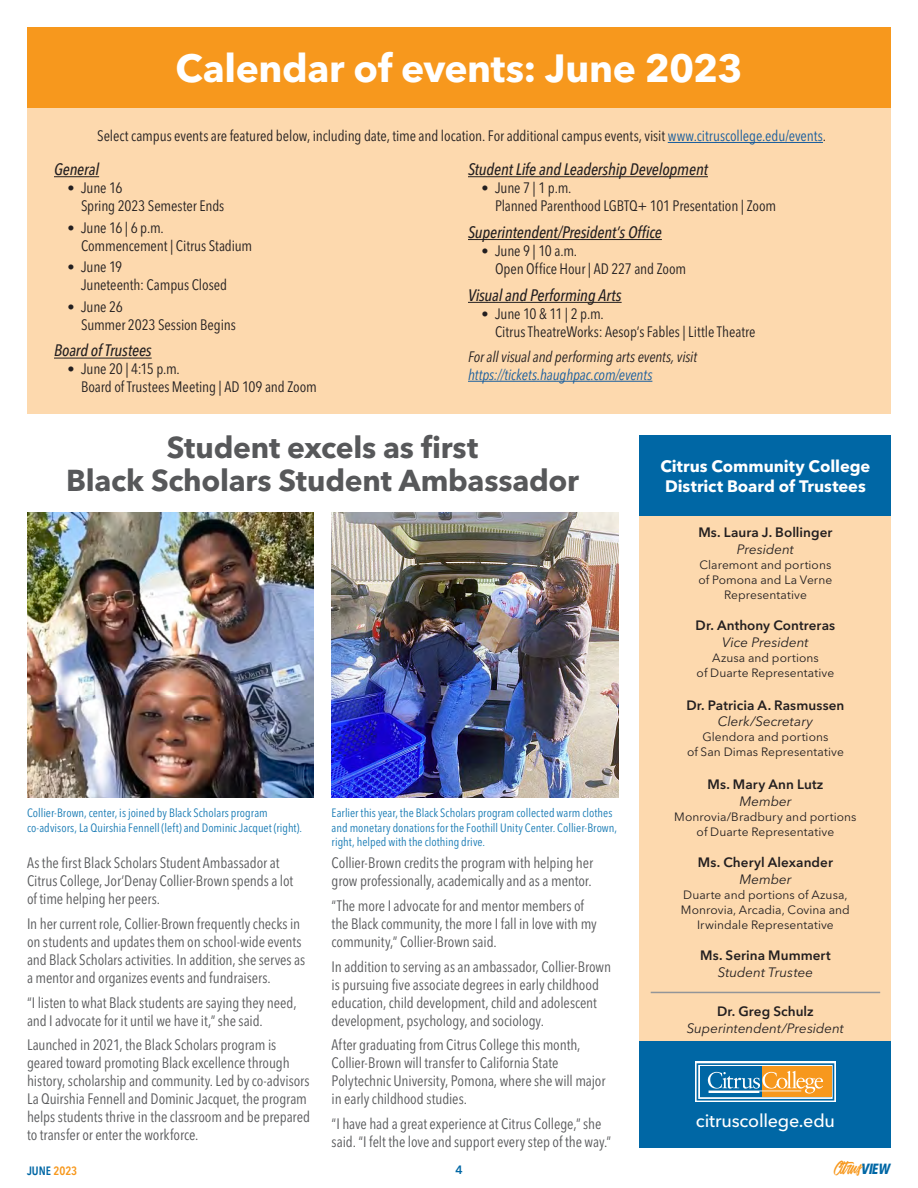
<style>
.page{position:relative;width:918px;height:1188px;background:#fff}
.page>*{position:absolute;margin:0;border:0;box-sizing:border-box;transform-origin:0 0}
.t1{font:700 39px "Avenir Next LT Pro";letter-spacing:-.01em;color:#fff}
.t2{font:700 30px/33px "Avenir Next LT Pro";letter-spacing:-.01em;color:#57585a;text-align:center}
.t3{font:500 18px "Avenir Next LT Pro";letter-spacing:-.01em;color:#fff}
.t4{font:16.65px "Adevale";color:#f7981d}
.t5{font:italic 500 condensed 16.5px "Avenir Next LT Pro";letter-spacing:-.01em;color:#231f20}
.t6{font:700 16.5px/19.5px "Avenir Next LT Pro";color:#fff}
.t7{font:condensed 15px/18px "Avenir Next LT Pro";letter-spacing:-.005em;color:#57585a}
.t8{font:condensed 15px/18px "Avenir Next LT Pro";letter-spacing:-.005em;color:#231f20}
.t9{font:italic condensed 15px/18px "Avenir Next LT Pro";letter-spacing:-.01em;color:#231f20}
.t10{font:600 13.5px/16.5px "Avenir Next LT Pro";letter-spacing:.005em;color:#231f20;text-align:center}
.t11{font:italic 13.5px "Avenir Next LT Pro";letter-spacing:-.005em;color:#231f20}
.t12{font:condensed 12px/14.4px "Avenir Next LT Pro";letter-spacing:.005em;color:#177ab4}
.t13{font:12px/15px "Avenir Next LT Pro";letter-spacing:.005em;color:#231f20;text-align:center}
.t14{font:600 condensed 12px "Avenir Next LT Pro";color:#0067a5}
.t15{font:600 12px "Avenir Next LT Pro";color:#0067a5}
.s1{color:#175d9e}
.s2{font-size:14.25px}
.s3{font-weight:400;font-style:italic}
.s4{color:#f7981d}
.s5{font-family:"Avenir Next LT Pro";font-weight:700;font-style:italic;font-stretch:condensed;font-size:14.7px;color:#0067a5}
</style>
<div class="page">
<div style="left:27px;top:27px;width:864px;height:387px;background:#fdd9ae"></div>
<div style="left:640px;top:435px;width:251px;height:713px;background:#0067a5"></div>
<div style="left:640px;top:516px;width:251px;height:525px;background:#fdd9ae"></div>
<hr style="left:651px;top:992px;width:229px;height:1px;background:#939598">
<svg style="left:695px;top:1062px;width:141px;height:40px"></svg>
<svg style="left:697px;top:1063px;width:137px;height:38px"></svg>
<img style="left:27px;top:513px;width:287px;height:284px">
<img style="left:332px;top:513px;width:286px;height:284px">
<hr style="left:54px;top:176px;width:45px;height:1px;background:#231f20">
<hr style="left:54px;top:358px;width:98px;height:1px;background:#231f20">
<hr style="left:468px;top:176px;width:240px;height:1px;background:#231f20">
<hr style="left:468px;top:239px;width:194px;height:1px;background:#231f20">
<hr style="left:468px;top:302px;width:154px;height:1px;background:#231f20">
<hr style="left:468px;top:381px;width:184px;height:1px;background:#175d9e">
<hr style="left:668px;top:142px;width:155px;height:1px;background:#175d9e">
<div style="left:27px;top:27px;width:864px;height:81px;background:#f7981d"></div>
<p class="t1" style="left:175px;top:45px;width:569px">Calendar of events: June 2023</p>
<p class="t8" style="left:97px;top:127px;width:731px">Select campus events are featured below, including date, time and location. For additional campus events, visit <span class="s1">www.citruscollege.edu/events</span>.</p>
<p class="t5" style="left:54px;top:159px;width:47px">General</p>
<p class="t8" style="left:81px;top:179px;width:145px;text-indent:-14px"><span class="s2">•</span> June 16<br>Spring 2023 Semester Ends</p>
<p class="t8" style="left:81px;top:218px;width:173px;text-indent:-14px"><span class="s2">•</span> June 16 | 6 p.m.<br>Commencement | Citrus Stadium</p>
<p class="t8" style="left:81px;top:258px;width:148px;text-indent:-14px"><span class="s2">•</span> June 19<br>Juneteenth: Campus Closed</p>
<p class="t8" style="left:81px;top:297px;width:156px;text-indent:-14px"><span class="s2">•</span> June 26<br>Summer 2023 Session Begins</p>
<p class="t5" style="left:54px;top:341px;width:99px">Board of Trustees</p>
<p class="t8" style="left:81px;top:360px;width:237px;text-indent:-14px"><span class="s2">•</span> June 20 | 4:15 p.m.<br>Board of Trustees Meeting | AD 109 and Zoom</p>
<p class="t5" style="left:468px;top:159px;width:241px">Student Life and Leadership Development</p>
<p class="t8" style="left:495px;top:179px;width:283px;text-indent:-14px"><span class="s2">•</span> June 7 | 1 p.m.<br>Planned Parenthood LGBTQ+ 101 Presentation | Zoom</p>
<p class="t5" style="left:468px;top:222px;width:195px">Superintendent/President’s Office</p>
<p class="t8" style="left:495px;top:242px;width:193px;text-indent:-14px"><span class="s2">•</span> June 9 | 10 a.m.<br>Open Office Hour | AD 227 and Zoom</p>
<p class="t5" style="left:468px;top:285px;width:155px">Visual and Performing Arts</p>
<p class="t8" style="left:495px;top:304px;width:262px;text-indent:-14px"><span class="s2">•</span> June 10 &amp; 11 | 2 p.m.<br>Citrus TheatreWorks: Aesop’s Fables | Little Theatre</p>
<p class="t9" style="left:468px;top:347px;width:231px">For all visual and performing arts events, visit <span class="s1">https://tickets.haughpac.com/events</span></p>
<p class="t2" style="left:66px;top:431px;width:514px">Student excels as first<br>Black Scholars Student Ambassador</p>
<p class="t12" style="left:27px;top:806px;width:277px">Collier-Brown, center, is joined by Black Scholars program co-advisors, La Quirshia Fennell (left) and Dominic Jacquet (right).</p>
<p class="t12" style="left:332px;top:806px;width:287px">Earlier this year, the Black Scholars program collected warm clothes and monetary donations for the Foothill Unity Center. Collier-Brown, right, helped with the clothing drive.</p>
<p class="t7" style="left:27px;top:854px;width:268px">As the first Black Scholars Student Ambassador at<br>Citrus College, Jor’Denay Collier-Brown spends a lot of time helping her peers.</p>
<p class="t7" style="left:27px;top:915px;width:280px">In her current role, Collier-Brown frequently checks in on students and updates them on school-wide events and Black Scholars activities. In addition, she serves as a mentor and organizes events and fundraisers.</p>
<p class="t7" style="left:27px;top:993px;width:271px">“I listen to what Black students are saying they need, and I advocate for it until we have it,” she said.</p>
<p class="t7" style="left:27px;top:1036px;width:285px">Launched in 2021, the Black Scholars program is geared toward promoting Black excellence through history, scholarship and community. Led by co-advisors La Quirshia Fennell and Dominic Jacquet, the program helps students thrive in the classroom and be prepared to transfer or enter the workforce.</p>
<p class="t7" style="left:332px;top:854px;width:263px">Collier-Brown credits the program with helping her grow professionally, academically and as a mentor.</p>
<p class="t7" style="left:332px;top:897px;width:267px">“The more I advocate for and mentor members of the Black community, the more I fall in love with my community,” Collier-Brown said.</p>
<p class="t7" style="left:332px;top:957px;width:281px">In addition to serving as an ambassador, Collier-Brown is pursuing five associate degrees in early childhood education, child development, child and adolescent development, psychology, and sociology.</p>
<p class="t7" style="left:332px;top:1036px;width:275px">After graduating from Citrus College this month, Collier-Brown will transfer to California State Polytechnic University, Pomona, where she will major in early childhood studies.</p>
<p class="t7" style="left:332px;top:1115px;width:281px">“I have had a great experience at Citrus College,” she said. “I felt the love and support every step of the way.”</p>
<p class="t6" style="left:660px;top:457px;width:212px">Citrus Community College<br>District Board of Trustees</p>
<p class="t10" style="left:698px;top:524px;width:136px">Ms. Laura J. Bollinger<br><span class="s3">President</span></p>
<p class="t13" style="left:699px;top:557px;width:135px">Claremont and portions of Pomona and La Verne<br>Representative</p>
<p class="t10" style="left:696px;top:617px;width:141px">Dr. Anthony Contreras<br><span class="s3">Vice President</span></p>
<p class="t13" style="left:697px;top:650px;width:139px">Azusa and portions<br>of Duarte Representative</p>
<p class="t10" style="left:686px;top:697px;width:159px">Dr. Patricia A. Rasmussen<br><span class="s3">Clerk/Secretary</span></p>
<p class="t13" style="left:687px;top:730px;width:158px">Glendora and portions<br>of San Dimas Representative</p>
<p class="t10" style="left:708px;top:776px;width:117px">Ms. Mary Ann Lutz<br><span class="s3">Member</span></p>
<p class="t13" style="left:674px;top:809px;width:184px">Monrovia/Bradbury and portions of Duarte Representative</p>
<p class="t10" style="left:698px;top:854px;width:136px">Ms. Cheryl Alexander<br><span class="s3">Member</span></p>
<p class="t13" style="left:681px;top:887px;width:170px">Duarte and portions of Azusa,<br>Monrovia, Arcadia, Covina and<br>Irwindale Representative</p>
<p class="t10" style="left:700px;top:947px;width:132px">Ms. Serina Mummert<br><span class="s3">Student Trustee</span></p>
<p class="t10" style="left:717px;top:1003px;width:98px">Dr. Greg Schulz</p>
<p class="t11" style="left:687px;top:1020px;width:159px">Superintendent/President</p>
<p class="t3" style="left:696px;top:1109px;width:141px">citruscollege.edu</p>
<p class="t14" style="left:27px;top:1163px;width:52px">JUNE <span class="s4">2023</span></p>
<p class="t15" style="left:455px;top:1163px;width:9px">4</p>
<p class="t4" style="left:834px;top:1156px;width:58px">Citrus<span class="s5">VIEW</span></p>
</div>
